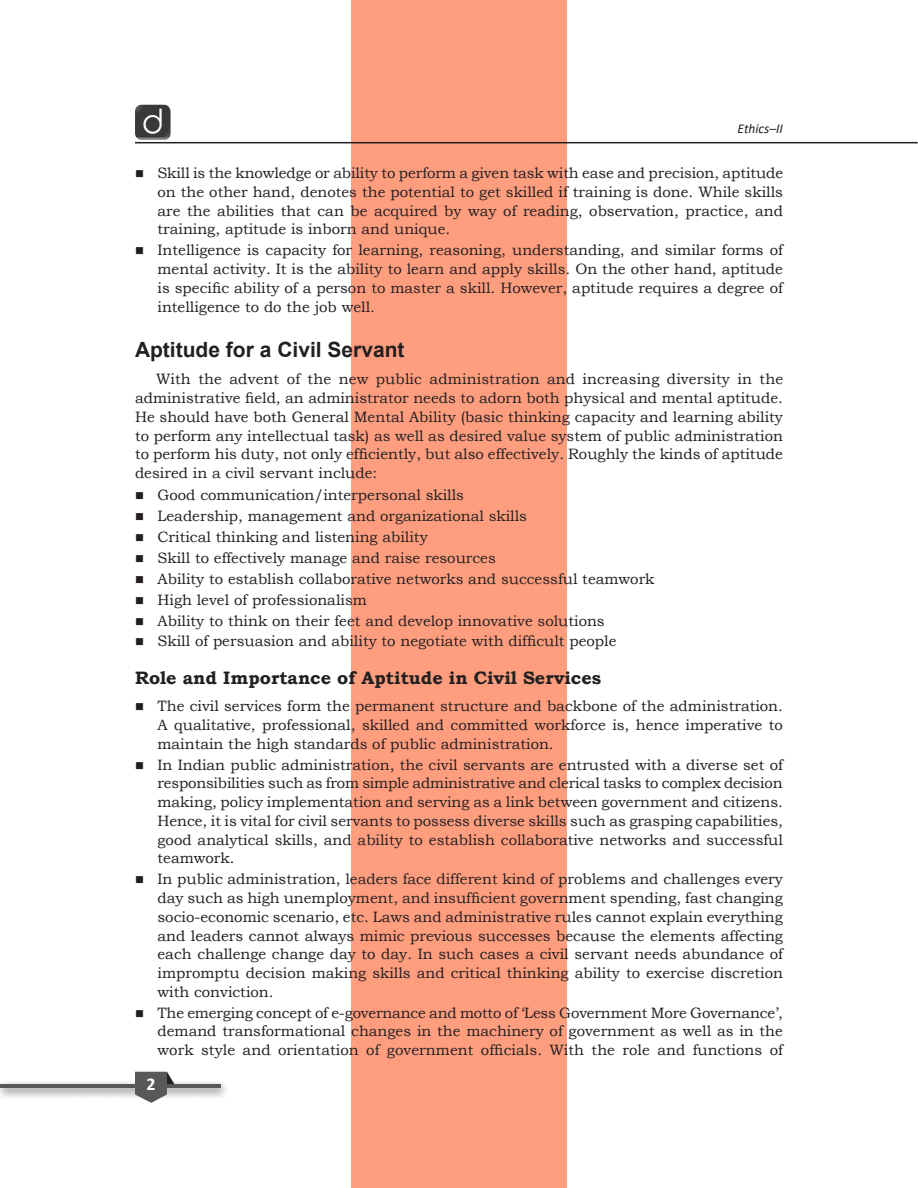
<style>
.page{position:relative;width:918px;height:1188px;background:#fff}
.page>*{position:absolute;margin:0;border:0;box-sizing:border-box;transform-origin:0 0}
.t1{font:700 21px "Arial";color:#231f20}
.t2{font:700 18px "Bookman Old Style";color:#231f20}
.t3{font:700 18px "Calibri";color:#fff}
.t4{font:15px/18.8px "Bookman Old Style";color:#231f20;text-align:justify}
.t5{font:italic 13.5px "Calibri";color:#231f20}
</style>
<div class="page">
<div style="left:351px;top:0;width:216px;height:1188px;background:#ff9e7f"></div>
<div style="left:0;top:1079px;width:230px;height:21px;background:#231f20;opacity:.75"></div>
<hr style="left:0;top:1084px;width:220px;height:3px;background:#57585a">
<svg style="left:135px;top:1072px;width:39px;height:31px"></svg>
<hr style="left:135px;top:142px;width:783px;height:1px;background:#231f20">
<img style="left:135px;top:105px;width:36px;height:35px">
<p class="t5" style="left:738px;top:120px;width:47px">Ethics–II</p>
<p class="t4" style="left:158px;top:164px;width:627px">Skill is the knowledge or ability to perform a given task with ease and precision, aptitude on the other hand, denotes the potential to get skilled if training is done. While skills are the abilities that can be acquired by way of reading, observation, practice, and training, aptitude is inborn and unique.</p>
<p class="t4" style="left:158px;top:241px;width:627px">Intelligence is capacity for learning, reasoning, understanding, and similar forms of mental activity. It is the ability to learn and apply skills. On the other hand, aptitude is specific ability of a person to master a skill. However, aptitude requires a degree of intelligence to do the job well.</p>
<h1 class="t1" style="left:135px;top:335px;width:271px">Aptitude for a Civil Servant</h1>
<p class="t4" style="left:135px;top:370px;width:650px;text-indent:21px">With the advent of the new public administration and increasing diversity in the administrative field, an administrator needs to adorn both physical and mental aptitude.<br>He should have both General Mental Ability (basic thinking capacity and learning ability to perform any intellectual task) as well as desired value system of public administration to perform his duty, not only efficiently, but also effectively. Roughly the kinds of aptitude desired in a civil servant include:</p>
<p class="t4" style="left:158px;top:485px;width:499px;line-height:20.9px;text-align:left">Good communication/interpersonal skills<br>Leadership, management and organizational skills<br>Critical thinking and listening ability<br>Skill to effectively manage and raise resources<br>Ability to establish collaborative networks and successful teamwork High level of professionalism<br>Ability to think on their feet and develop innovative solutions<br>Skill of persuasion and ability to negotiate with difficult people</p>
<p class="t2" style="left:135px;top:665px;width:468px">Role and Importance of Aptitude in Civil Services</p>
<p class="t4" style="left:158px;top:697px;width:627px">The civil services form the permanent structure and backbone of the administration.<br>A qualitative, professional, skilled and committed workforce is, hence imperative to maintain the high standards of public administration.</p>
<p class="t4" style="left:158px;top:755px;width:627px">In Indian public administration, the civil servants are entrusted with a diverse set of responsibilities such as from simple administrative and clerical tasks to complex decision making, policy implementation and serving as a link between government and citizens.<br>Hence, it is vital for civil servants to possess diverse skills such as grasping capabilities, good analytical skills, and ability to establish collaborative networks and successful teamwork.</p>
<p class="t4" style="left:158px;top:870px;width:627px">In public administration, leaders face different kind of problems and challenges every day such as high unemployment, and insufficient government spending, fast changing socio-economic scenario, etc. Laws and administrative rules cannot explain everything and leaders cannot always mimic previous successes because the elements affecting each challenge change day to day. In such cases a civil servant needs abundance of impromptu decision making skills and critical thinking ability to exercise discretion with conviction.</p>
<p class="t4" style="left:158px;top:1003px;width:627px">The emerging concept of e-governance and motto of ‘Less Government More Governance’, demand transformational changes in the machinery of government as well as in the work style and orientation of government officials. With the role and functions of</p>
<p class="t3" style="left:147px;top:1072px;width:11px">2</p>
</div>
